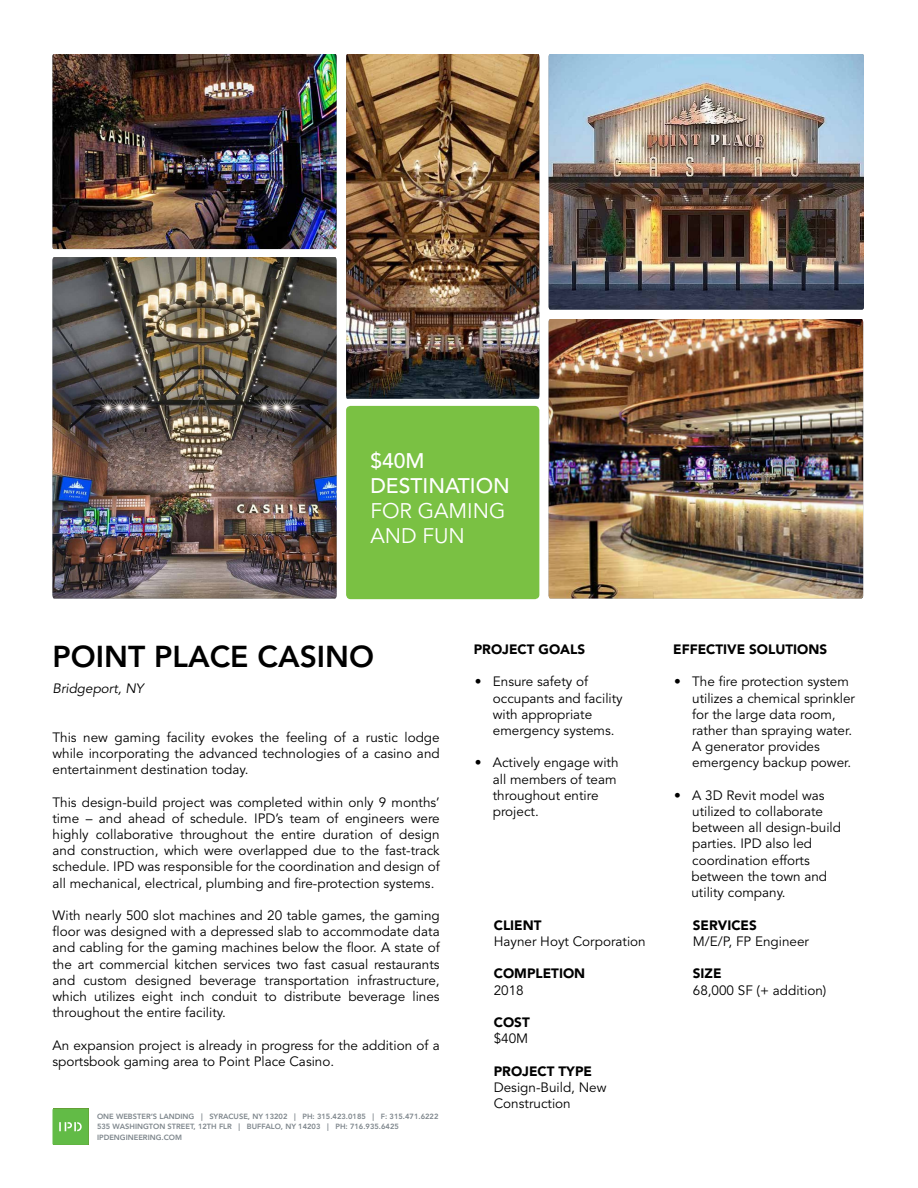
<style>
.page{position:relative;width:918px;height:1188px;background:#fff}
.page>*{position:absolute;margin:0;border:0;box-sizing:border-box;transform-origin:0 0}
.t1{font:800 30px "Avenir LT Std";color:#000}
.t2{font:500 21px/25.2px "Avenir LT Std";color:#fff}
.t3{font:21px/25.2px "Avenir LT Std";color:#fff}
.t4{font:13.5px/16.2px "Avenir LT Std";color:#000}
.t5{font:900 13.5px "Avenir LT Std";color:#000}
.t6{font:italic 13.5px "Avenir LT Std";color:#000}
.t7{font:800 7.5px/10.5px "Avenir LT Std";color:#7e868c}
</style>
<div class="page">
<div style="left:53px;top:1109px;width:36px;height:36px;background:#64a93c"></div>
<svg style="left:52px;top:1109px;width:36px;height:36px"></svg>
<img style="left:52px;top:257px;width:285px;height:341px">
<img style="left:549px;top:54px;width:315px;height:256px">
<img style="left:549px;top:319px;width:314px;height:279px">
<img style="left:52px;top:54px;width:285px;height:195px">
<div style="left:346px;top:406px;width:193px;height:193px;background:#7ac143;border-radius:5px"></div>
<img style="left:346px;top:54px;width:193px;height:345px">
<h2 class="t2" style="left:370px;top:448px;width:141px">$40M<br>DESTINATION</h2>
<h2 class="t3" style="left:370px;top:500px;width:137px">FOR GAMING<br>AND FUN</h2>
<h1 class="t1" style="left:52px;top:644px;width:323px">POINT PLACE CASINO</h1>
<p class="t6" style="left:52px;top:683px;width:93px">Bridgeport, NY</p>
<p class="t4" style="left:52px;top:730px;width:389px;text-align:justify">This new gaming facility evokes the feeling of a rustic lodge while incorporating the advanced technologies of a casino and entertainment destination today.</p>
<p class="t4" style="left:52px;top:795px;width:389px;text-align:justify">This design-build project was completed within only 9 months’ time – and ahead of schedule. IPD’s team of engineers were highly collaborative throughout the entire duration of design and construction, which were overlapped due to the fast-track schedule. IPD was responsible for the coordination and design of all mechanical, electrical, plumbing and fire-protection systems.</p>
<p class="t4" style="left:52px;top:909px;width:389px;text-align:justify">With nearly 500 slot machines and 20 table games, the gaming floor was designed with a depressed slab to accommodate data and cabling for the gaming machines below the floor. A state of the art commercial kitchen services two fast casual restaurants and custom designed beverage transportation infrastructure, which utilizes eight inch conduit to distribute beverage lines throughout the entire facility.</p>
<p class="t4" style="left:52px;top:1038px;width:389px">An expansion project is already in progress for the addition of a sportsbook gaming area to Point Place Casino.</p>
<p class="t7" style="left:97px;top:1112px;width:343px">ONE WEBSTER’S LANDING | SYRACUSE, NY 13202 | PH: 315.423.0185 | F: 315.471.6222<br>535 WASHINGTON STREET, 12TH FLR | BUFFALO, NY 14203 | PH: 716.935.6425<br>IPDENGINEERING.COM</p>
<p class="t5" style="left:474px;top:642px;width:113px">PROJECT GOALS</p>
<p class="t4" style="left:493px;top:674px;width:132px;text-indent:-18px">• Ensure safety of occupants and facility with appropriate emergency systems.</p>
<p class="t4" style="left:493px;top:755px;width:127px;text-indent:-18px">• Actively engage with all members of team throughout entire project.</p>
<p class="t5" style="left:494px;top:917px;width:49px">CLIENT</p>
<p class="t4" style="left:494px;top:934px;width:153px">Hayner Hoyt Corporation</p>
<p class="t5" style="left:494px;top:966px;width:93px">COMPLETION</p>
<p class="t4" style="left:494px;top:983px;width:32px">2018</p>
<p class="t5" style="left:494px;top:1014px;width:37px">COST</p>
<p class="t4" style="left:494px;top:1032px;width:36px">$40M</p>
<p class="t5" style="left:494px;top:1063px;width:100px">PROJECT TYPE</p>
<p class="t4" style="left:494px;top:1080px;width:114px">Design-Build, New<br>Construction</p>
<p class="t5" style="left:673px;top:642px;width:155px">EFFECTIVE SOLUTIONS</p>
<p class="t4" style="left:692px;top:674px;width:164px;text-indent:-18px">• The fire protection system utilizes a chemical sprinkler for the large data room, rather than spraying water.<br>A generator provides emergency backup power.</p>
<p class="t4" style="left:691px;top:788px;width:151px;text-indent:-17px">• A 3D Revit model was utilized to collaborate between all design-build parties. IPD also led coordination efforts between the town and utility company.</p>
<p class="t5" style="left:693px;top:917px;width:66px">SERVICES</p>
<p class="t4" style="left:693px;top:934px;width:118px">M/E/P, FP Engineer</p>
<p class="t5" style="left:693px;top:966px;width:30px">SIZE</p>
<p class="t4" style="left:693px;top:983px;width:135px">68,000 SF (+ addition)</p>
</div>
